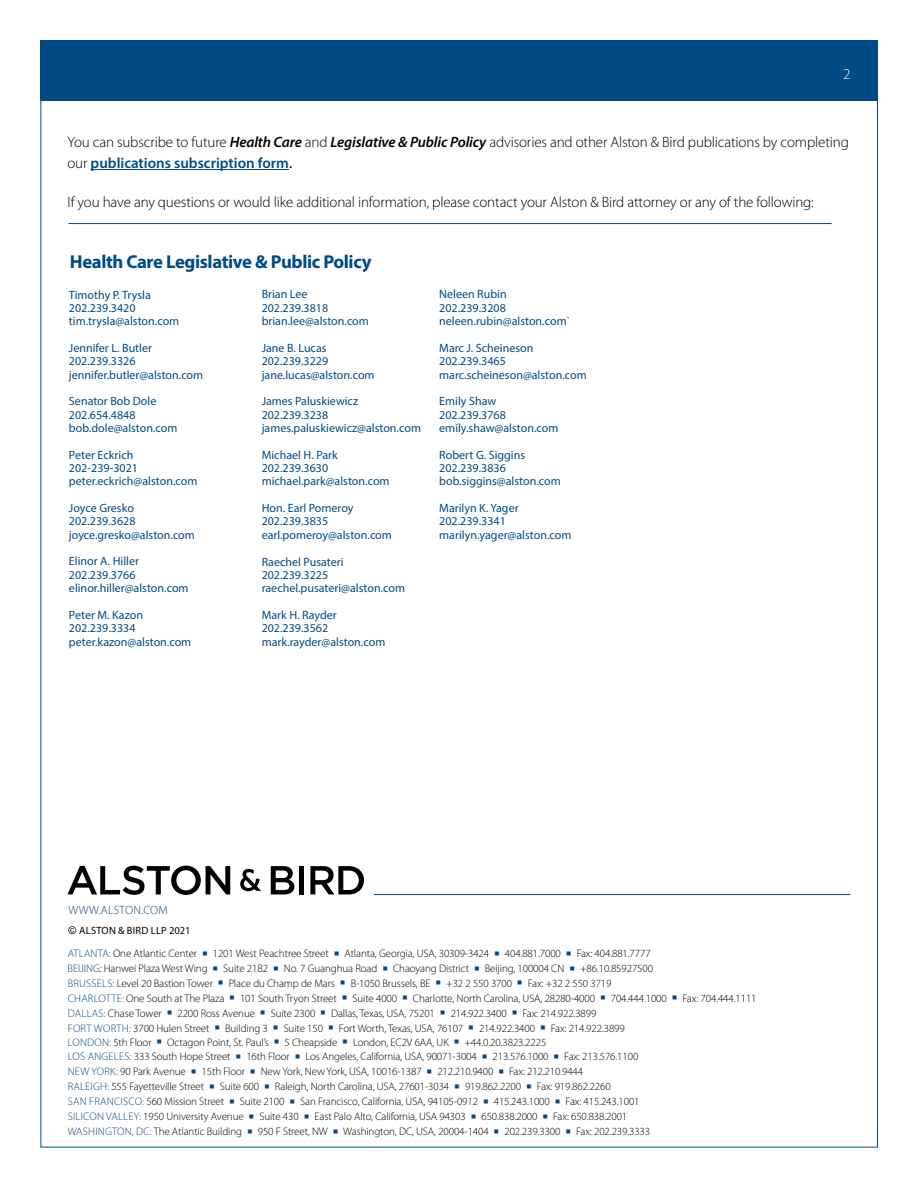
<style>
.page{position:relative;width:918px;height:1188px;background:#fff}
.page>*{position:absolute;margin:0;border:0;box-sizing:border-box;transform-origin:0 0}
.t1{font:700 18.75px "Myriad Pro";letter-spacing:-.02em;color:#004b87}
.t2{font:300 15px/21px "Myriad Pro";letter-spacing:-.01em;color:#000}
.t3{font:300 15px "Myriad Pro";color:#fff}
.t4{font:12px/13.4px "Myriad Pro";color:#004b87}
.t5{font:300 12px "Myriad Pro";letter-spacing:.02em;color:#004b87}
.t6{font:300 10.95px/14.9px "Myriad Pro";letter-spacing:-.01em;color:#000}
.t7{font:10.5px "Myriad Pro";letter-spacing:.02em;color:#000}
.s1{font-weight:600;font-style:italic}
.s2{font-weight:600;color:#004b87}
.s3{font-weight:400}
.s4{font-family:"Arial"}
.s5{color:#004988}
.s6{color:#004b87}
</style>
<div class="page">
<div style="left:40px;top:40px;width:838px;height:61px;background:#004b87"></div>
<hr style="left:91px;top:169px;width:198px;height:1px;background:#004b87">
<hr style="left:69px;top:223px;width:763px;height:1px;background:#004b87">
<hr style="left:374px;top:894px;width:476px;height:1px;background:#004b87">
<svg style="left:68px;top:866px;width:162px;height:29px"></svg>
<svg style="left:240px;top:869px;width:21px;height:22px"></svg>
<svg style="left:271px;top:866px;width:23px;height:28px"></svg>
<div style="left:299px;top:866px;width:5px;height:28px;background:#000"></div>
<svg style="left:310px;top:866px;width:54px;height:28px"></svg>
<h2 class="t3" style="left:843px;top:66px;width:9px">2</h2>
<h2 class="t2" style="left:67px;top:132px;width:783px">You can subscribe to future <span class="s1">Health Care</span> and <span class="s1">Legislative &amp; Public Policy</span> advisories and other Alston &amp; Bird publications by completing our <span class="s2">publications subscription form</span><span class="s3">.</span></h2>
<h2 class="t2" style="left:67px;top:192px;width:748px">If you have any questions or would like additional information, please contact your Alston &amp; Bird attorney or any of the following:</h2>
<h1 class="t1" style="left:70px;top:250px;width:303px">Health Care Legislative &amp; Public Policy</h1>
<p class="t4" style="left:69px;top:288px;width:112px">Timothy P. Trysla<br>202.239.3420 tim.trysla@alston.com</p>
<p class="t4" style="left:69px;top:341px;width:136px">Jennifer L. Butler<br>202.239.3326 jennifer.butler@alston.com</p>
<p class="t4" style="left:69px;top:394px;width:110px">Senator Bob Dole<br>202.654.4848 bob.dole@alston.com</p>
<p class="t4" style="left:69px;top:448px;width:130px">Peter Eckrich<br>202-239-3021 peter.eckrich@alston.com</p>
<p class="t4" style="left:69px;top:501px;width:127px">Joyce Gresko<br>202.239.3628 joyce.gresko@alston.com</p>
<p class="t4" style="left:69px;top:555px;width:121px">Elinor A. Hiller<br>202.239.3766 elinor.hiller@alston.com</p>
<p class="t4" style="left:69px;top:608px;width:124px">Peter M. Kazon<br>202.239.3334 peter.kazon@alston.com</p>
<p class="t4" style="left:262px;top:288px;width:109px">Brian Lee<br>202.239.3818 brian.lee@alston.com</p>
<p class="t4" style="left:262px;top:341px;width:114px">Jane B. Lucas<br>202.239.3229 jane.lucas@alston.com</p>
<p class="t4" style="left:262px;top:394px;width:161px">James Paluskiewicz<br>202.239.3238 james.paluskiewicz@alston.com</p>
<p class="t4" style="left:262px;top:448px;width:129px">Michael H. Park<br>202.239.3630 michael.park@alston.com</p>
<p class="t4" style="left:262px;top:501px;width:132px">Hon. Earl Pomeroy<br>202.239.3835 earl.pomeroy@alston.com</p>
<p class="t4" style="left:262px;top:555px;width:145px">Raechel Pusateri<br>202.239.3225 raechel.pusateri@alston.com</p>
<p class="t4" style="left:262px;top:608px;width:125px">Mark H. Rayder<br>202.239.3562 mark.rayder@alston.com</p>
<p class="t4" style="left:439px;top:288px;width:133px">Neleen Rubin<br>202.239.3208 neleen.rubin@alston.com`</p>
<p class="t4" style="left:439px;top:341px;width:149px">Marc J. Scheineson<br>202.239.3465 marc.scheineson@alston.com</p>
<p class="t4" style="left:439px;top:394px;width:121px">Emily Shaw<br>202.239.3768 emily.shaw@alston.com</p>
<p class="t4" style="left:439px;top:448px;width:123px">Robert G. Siggins<br>202.239.3836 bob.siggins@alston.com</p>
<p class="t4" style="left:439px;top:501px;width:134px">Marilyn K. Yager<br>202.239.3341 marilyn.yager@alston.com</p>
<p class="t5" style="left:69px;top:903px;width:101px">WWW.ALSTON.COM</p>
<p class="t7" style="left:69px;top:924px;width:124px"><span class="s4">©</span> ALSTON &amp; BIRD LLP 2021</p>
<p class="t6" style="left:68px;top:946px;width:690px"><span class="s5">ATLANTA:</span> One Atlantic Center <span class="s5">■</span> 1201 West Peachtree Street <span class="s5">■</span> Atlanta, Georgia, USA, 30309-3424 <span class="s5">■</span> 404.881.7000 <span class="s5">■</span> Fax: 404.881.7777<br><span class="s5">BEIJING</span>: Hanwei Plaza West Wing <span class="s5">■</span> Suite 21B2 <span class="s5">■</span> No. 7 Guanghua Road <span class="s5">■</span> Chaoyang District <span class="s5">■</span> Beijing, 100004 CN <span class="s5">■</span> +86.10.85927500<br><span class="s5">BRUSSELS:</span> Level 20 Bastion Tower <span class="s5">■</span> Place du Champ de Mars <span class="s5">■</span> B-1050 Brussels, BE <span class="s5">■</span> +32 2 550 3700 <span class="s5">■</span> Fax: +32 2 550 3719<br><span class="s5">CHARLOTTE:</span> One South at The Plaza <span class="s5">■</span> 101 South Tryon Street <span class="s5">■</span> Suite 4000 <span class="s5">■</span> Charlotte, North Carolina, USA, 28280-4000 <span class="s5">■</span> 704.444.1000 <span class="s5">■</span> Fax: 704.444.1111<br><span class="s5">DALLAS:</span> Chase Tower <span class="s6">■</span> 2200 Ross Avenue <span class="s6">■</span> Suite 2300 <span class="s6">■</span> Dallas, Texas, USA, 75201 <span class="s6">■</span> 214.922.3400 <span class="s6">■</span> Fax: 214.922.3899<br><span class="s6">FORT WORTH:</span> 3700 Hulen Street <span class="s6">■</span> Building 3 <span class="s6">■</span> Suite 150 <span class="s6">■</span> Fort Worth, Texas, USA, 76107 <span class="s6">■</span> 214.922.3400 <span class="s6">■</span> Fax: 214.922.3899<br><span class="s5">LONDON:</span> 5th Floor <span class="s6">■</span> Octagon Point, St. Paul’s <span class="s6">■</span> 5 Cheapside <span class="s6">■</span> London, EC2V 6AA, UK <span class="s6">■</span> +44.0.20.3823.2225<br><span class="s5">LOS ANGELES:</span> 333 South Hope Street <span class="s5">■</span> 16th Floor <span class="s5">■</span> Los Angeles, California, USA, 90071-3004 <span class="s5">■</span> 213.576.1000 <span class="s5">■</span> Fax: 213.576.1100<br><span class="s5">NEW YORK:</span> 90 Park Avenue <span class="s5">■</span> 15th Floor <span class="s5">■</span> New York, New York, USA, 10016-1387 <span class="s5">■</span> 212.210.9400 <span class="s5">■</span> Fax: 212.210.9444<br><span class="s5">RALEIGH:</span> 555 Fayetteville Street <span class="s5">■</span> Suite 600 <span class="s5">■</span> Raleigh, North Carolina, USA, 27601-3034 <span class="s5">■</span> 919.862.2200 <span class="s5">■</span> Fax: 919.862.2260<br><span class="s6">SAN FRANCISCO:</span> 560 Mission Street <span class="s6">■</span> Suite 2100 <span class="s6">■</span> San Francisco, California, USA, 94105-0912 <span class="s6">■</span> 415.243.1000 <span class="s6">■</span> Fax: 415.243.1001<br><span class="s5">SILICON VALLEY:</span> 1950 University Avenue <span class="s5">■</span> Suite 430 <span class="s5">■</span> East Palo Alto, California, USA 94303 <span class="s5">■</span> 650.838.2000 <span class="s5">■</span> Fax: 650.838.2001<br><span class="s5">WASHINGTON, DC:</span> The Atlantic Building <span class="s5">■</span> 950 F Street, NW <span class="s5">■</span> Washington, DC, USA, 20004-1404 <span class="s5">■</span> 202.239.3300 <span class="s5">■</span> Fax: 202.239.3333</p>
</div>
